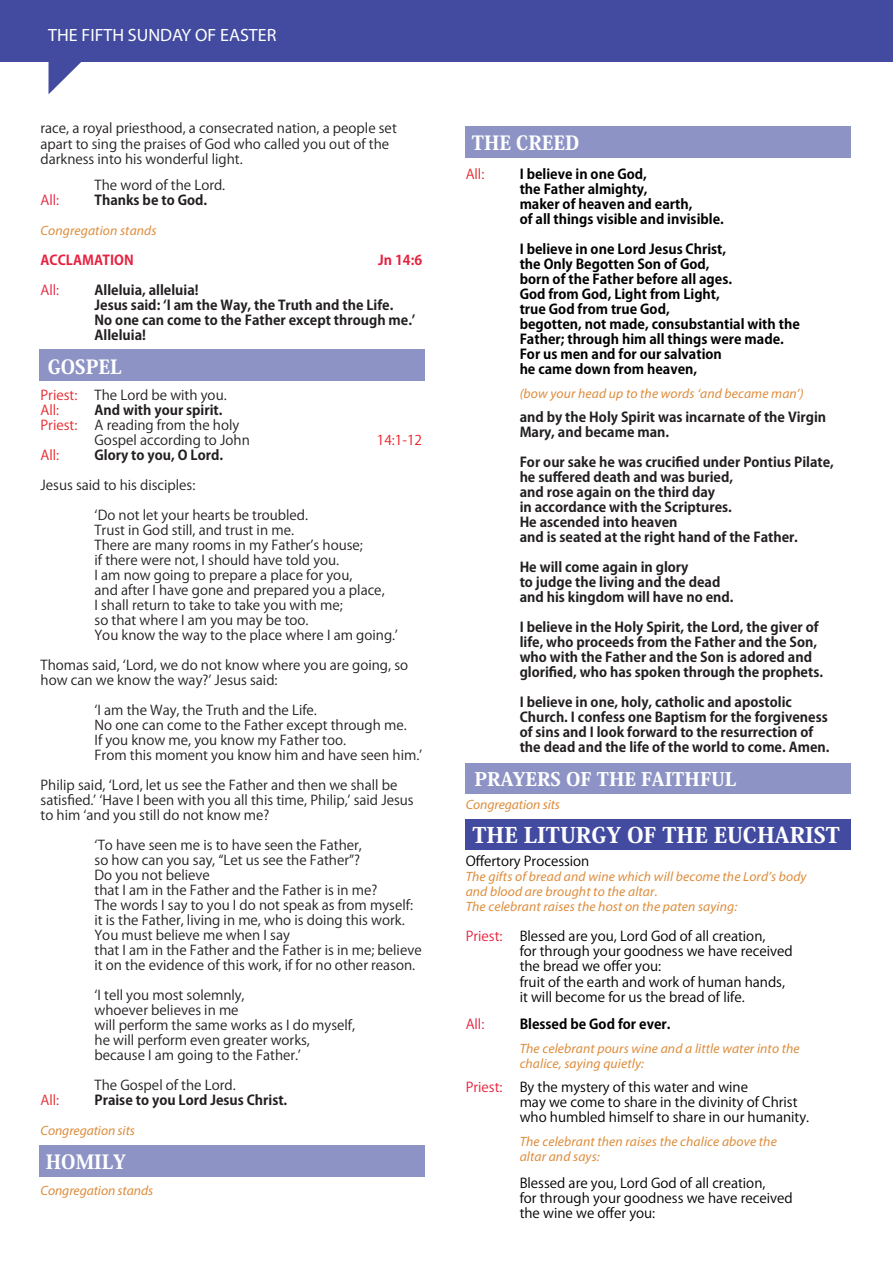
<style>
.page{position:relative;width:893px;height:1263px;background:#fff}
.page>*{position:absolute;margin:0;border:0;box-sizing:border-box;transform-origin:0 0}
.t1{font:800 21.3px "Koz Min Pro";color:#fff;scale:1.05 1}
.t2{font:800 19.35px "Koz Min Pro";color:#fff}
.t3{font:800 18.45px "Koz Min Pro";color:#fff;scale:1.05 1}
.t4{font:17.85px "Myriad Pro";color:#fff}
.t5{font:13.5px/15px "Koz Go Pro";color:#231f20}
.t6{font:700 13.5px/15px "Koz Go Pro";color:#231f20}
.t7{font:13.5px/15px "Koz Go Pro";color:#000}
.t8{font:700 13.5px/15px "Koz Go Pro";color:#000}
.t9{font:italic 13.5px/15px "Myriad Pro";letter-spacing:.01em;color:#dd8d3c}
.t10{font:13.5px "Koz Go Pro";color:#e8262a}
.t11{font:13.5px "Koz Go Pro";color:#e7213f}
.t12{font:700 13.5px "Koz Go Pro";color:#e7213f}
.t13{font:13.5px "Koz Go Pro";color:#ed1d24}
.t14{font:13.5px "Koz Go Pro";color:#e92428}
</style>
<div class="page">
<div style="left:39px;top:1145px;width:386px;height:32px;background:#8d93c5"></div>
<div style="left:465px;top:763px;width:385px;height:30px;background:#8d93c5"></div>
<div style="left:465px;top:819px;width:385px;height:31px;background:#424b9f"></div>
<div style="left:39px;top:349px;width:386px;height:32px;background:#8d93c5"></div>
<div style="left:0;top:0;width:893px;height:62px;background:#424b9f"></div>
<svg style="left:49px;top:62px;width:32px;height:32px"></svg>
<div style="left:465px;top:126px;width:385px;height:32px;background:#8d93c5"></div>
<h3 class="t4" style="left:48px;top:24px;width:230px">THE FIFTH SUNDAY OF EASTER</h3>
<p class="t5" style="left:41px;top:121px;width:358px;line-height:15.5px">race, a royal priesthood, a consecrated nation, a people set apart to sing the praises of God who called you out of the darkness into his wonderful light.</p>
<p class="t5" style="left:95px;top:178px;width:132px">The word of the Lord.</p>
<p class="t11" style="left:41px;top:191px;width:20px">All:</p>
<p class="t6" style="left:95px;top:193px;width:114px">Thanks be to God.</p>
<p class="t9" style="left:41px;top:223px;width:118px">Congregation stands</p>
<p class="t12" style="left:41px;top:251px;width:95px">ACCLAMATION</p>
<p class="t12" style="left:378px;top:251px;width:45px">Jn 14:6</p>
<p class="t11" style="left:41px;top:281px;width:20px">All:</p>
<p class="t6" style="left:95px;top:283px;width:322px">Alleluia, alleluia!<br>Jesus said: ʻI am the Way, the Truth and the Life.<br>No one can come to the Father except through me.ʼ<br>Alleluia!</p>
<h2 class="t2" style="left:48px;top:352px;width:76px">GOSPEL</h2>
<p class="t10" style="left:41px;top:386px;width:38px">Priest:</p>
<p class="t5" style="left:95px;top:388px;width:134px">The Lord be with you.</p>
<p class="t10" style="left:41px;top:401px;width:20px">All:</p>
<p class="t6" style="left:95px;top:403px;width:129px">And with your spirit.</p>
<p class="t10" style="left:41px;top:416px;width:38px">Priest:</p>
<p class="t5" style="left:95px;top:418px;width:157px">A reading from the holy<br>Gospel according to John</p>
<p class="t13" style="left:377px;top:431px;width:47px">14:1-12</p>
<p class="t14" style="left:41px;top:446px;width:20px">All:</p>
<p class="t6" style="left:95px;top:448px;width:130px">Glory to you, O Lord.</p>
<p class="t5" style="left:41px;top:478px;width:156px">Jesus said to his disciples:</p>
<p class="t5" style="left:95px;top:508px;width:305px">ʻDo not let your hearts be troubled.<br>Trust in God still, and trust in me.<br>There are many rooms in my Fatherʼs house;<br>if there were not, I should have told you.<br>I am now going to prepare a place for you,<br>and after I have gone and prepared you a place,<br>I shall return to take to take you with me;<br>so that where I am you may be too.<br>You know the way to the place where I am going.ʼ</p>
<p class="t5" style="left:41px;top:658px;width:369px">Thomas said, ʻLord, we do not know where you are going, so how can we know the way?ʼ Jesus said:</p>
<p class="t5" style="left:95px;top:703px;width:329px">ʻI am the Way, the Truth and the Life.<br>No one can come to the Father except through me.<br>If you know me, you know my Father too.<br>From this moment you know him and have seen him.ʼ</p>
<p class="t5" style="left:41px;top:778px;width:375px">Philip said, ʻLord, let us see the Father and then we shall be satisfied.ʼ ʻHave I been with you all this time, Philip,ʼ said Jesus to him ʻand you still do not know me?</p>
<p class="t5" style="left:95px;top:838px;width:329px">ʻTo have seen me is to have seen the Father,<br>so how can you say, “Let us see the Father”?<br>Do you not believe<br>that I am in the Father and the Father is in me?<br>The words I say to you I do not speak as from myself: it is the Father, living in me, who is doing this work.<br>You must believe me when I say<br>that I am in the Father and the Father is in me; believe it on the evidence of this work, if for no other reason.</p>
<p class="t5" style="left:95px;top:988px;width:262px">ʻI tell you most solemnly,<br>whoever believes in me<br>will perform the same works as I do myself, he will perform even greater works, because I am going to the Father.ʼ</p>
<p class="t5" style="left:95px;top:1078px;width:143px">The Gospel of the Lord.</p>
<p class="t10" style="left:41px;top:1091px;width:20px">All:</p>
<p class="t6" style="left:95px;top:1093px;width:194px">Praise to you Lord Jesus Christ.</p>
<p class="t9" style="left:41px;top:1122px;width:96px">Congregation sits</p>
<h2 class="t2" style="left:46px;top:1148px;width:81px">HOMILY</h2>
<p class="t9" style="left:41px;top:1182px;width:114px">Congregation stands</p>
<h2 class="t2" style="left:472px;top:128px;width:109px">THE CREED</h2>
<p class="t10" style="left:466px;top:166px;width:20px">All:</p>
<p class="t8" style="left:520px;top:168px;width:206px">I believe in one God,<br>the Father almighty,<br>maker of heaven and earth,<br>of all things visible and invisible.</p>
<p class="t8" style="left:520px;top:243px;width:282px">I believe in one Lord Jesus Christ,<br>the Only Begotten Son of God,<br>born of the Father before all ages.<br>God from God, Light from Light,<br>true God from true God,<br>begotten, not made, consubstantial with the<br>Father; through him all things were made.<br>For us men and for our salvation<br>he came down from heaven,</p>
<p class="t9" style="left:520px;top:386px;width:285px">(bow your head up to the words ‘and became man’)</p>
<p class="t6" style="left:520px;top:411px;width:308px">and by the Holy Spirit was incarnate of the Virgin<br>Mary, and became man.</p>
<p class="t6" style="left:520px;top:456px;width:316px">For our sake he was crucified under Pontius Pilate, he suffered death and was buried,<br>and rose again on the third day<br>in accordance with the Scriptures.<br>He ascended into heaven<br>and is seated at the right hand of the Father.</p>
<p class="t6" style="left:520px;top:561px;width:215px">He will come again in glory<br>to judge the living and the dead and his kingdom will have no end.</p>
<p class="t6" style="left:520px;top:621px;width:305px">I believe in the Holy Spirit, the Lord, the giver of life, who proceeds from the Father and the Son, who with the Father and the Son is adored and glorified, who has spoken through the prophets.</p>
<p class="t6" style="left:520px;top:696px;width:311px">I believe in one, holy, catholic and apostolic Church. I confess one Baptism for the forgiveness of sins and I look forward to the resurrection of the dead and the life of the world to come. Amen.</p>
<h3 class="t3" style="left:474px;top:766px;width:251px">PRAYERS OF THE FAITHFUL</h3>
<p class="t9" style="left:466px;top:797px;width:96px">Congregation sits</p>
<h1 class="t1" style="left:472px;top:820px;width:352px">THE LITURGY OF THE EUCHARIST</h1>
<p class="t7" style="left:466px;top:854px;width:125px">Offertory Procession</p>
<p class="t9" style="left:466px;top:869px;width:342px">The gifts of bread and wine which will become the Lord’s body and blood are brought to the altar.<br>The celebrant raises the host on the paten saying:</p>
<p class="t11" style="left:466px;top:928px;width:38px">Priest:</p>
<p class="t7" style="left:520px;top:929px;width:275px">Blessed are you, Lord God of all creation,<br>for through your goodness we have received the bread we offer you:<br>fruit of the earth and work of human hands, it will become for us the bread of life.</p>
<p class="t11" style="left:466px;top:1015px;width:20px">All:</p>
<p class="t8" style="left:520px;top:1017px;width:152px">Blessed be God for ever.</p>
<p class="t9" style="left:520px;top:1040px;width:282px">The celebrant pours wine and a little water into the chalice, saying quietly:</p>
<p class="t11" style="left:466px;top:1078px;width:38px">Priest:</p>
<p class="t7" style="left:520px;top:1079px;width:291px">By the mystery of this water and wine<br>may we come to share in the divinity of Christ who humbled himself to share in our humanity.</p>
<p class="t9" style="left:520px;top:1133px;width:259px">The celebrant then raises the chalice above the altar and says:</p>
<p class="t7" style="left:520px;top:1175px;width:275px">Blessed are you, Lord God of all creation,<br>for through your goodness we have received the wine we offer you:</p>
</div>
